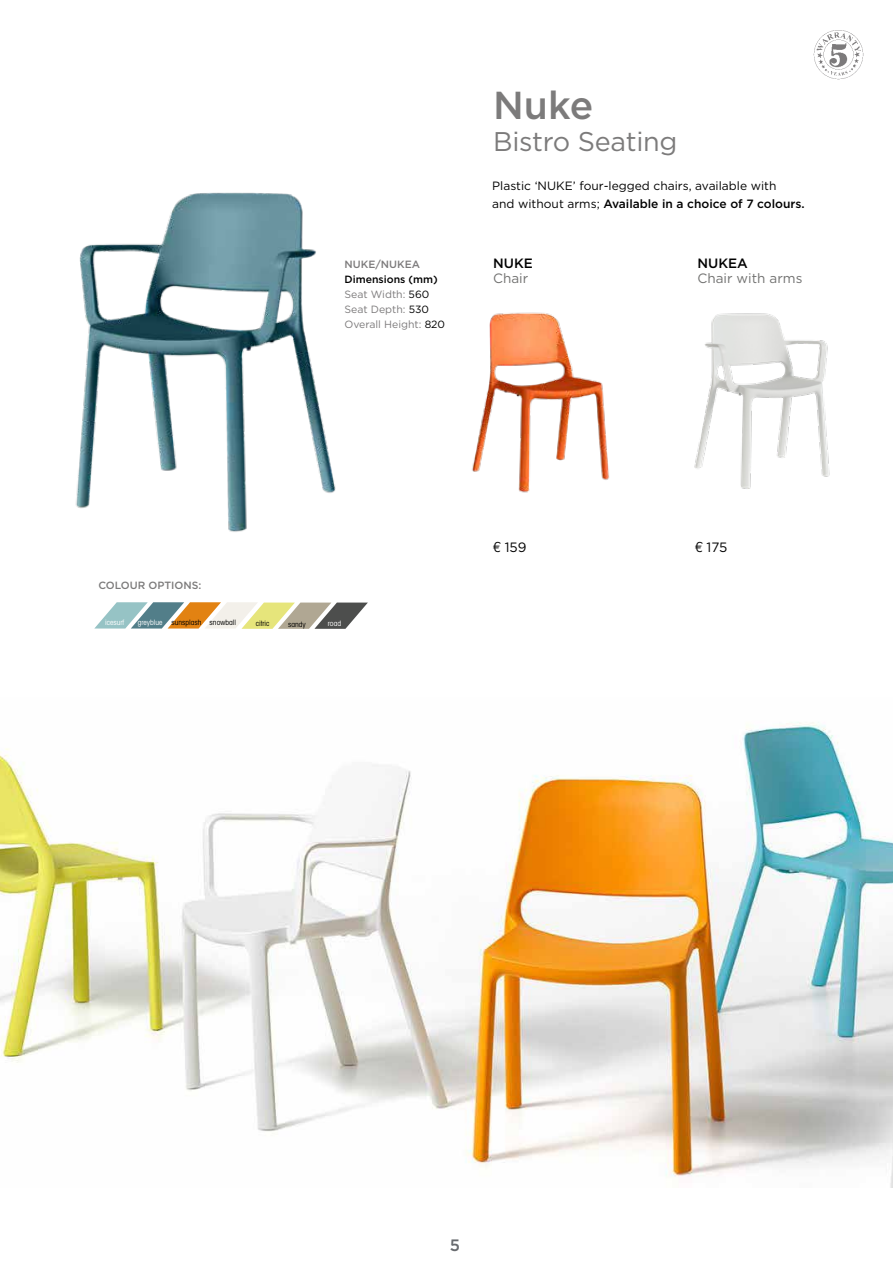
<style>
.page{position:relative;width:893px;height:1263px;background:#fff}
.page>*{position:absolute;margin:0;border:0;box-sizing:border-box;transform-origin:0 0}
.t1{font:500 39px "Gotham HTF";color:#7c7b7b}
.t2{font:27px "Gotham HTF";letter-spacing:-.01em;color:#7c7b7b}
.t3{font:500 16.5px "Gotham HTF";color:#686b6f}
.t4{font:13.5px "Gotham HTF";color:#727271}
.t5{font:500 13.5px "Gotham HTF";color:#000}
.t6{font:13.5px "Gotham HTF";letter-spacing:-.005em;color:#000}
.t7{font:12px/18px "Gotham HTF";color:#000}
.t8{font:10.5px/15px "Gotham HTF";color:#7c7a7b}
.t9{font:500 10.5px "Gotham HTF";color:#7c7b7b}
.t10{font:500 10.5px "Gotham HTF";color:#7c7a7b}
.t11{font:condensed 7.5px "Avant Garde";color:#000}
.t12{font:condensed 7.5px "Avant Garde";color:#fff}
.s1{font-weight:500;color:#000}
.s2{color:#000}
.s3{font-weight:500}
.s4{color:#fff}
.s5{font-family:"Avant Garde"}
</style>
<div class="page">
<img style="left:0;top:722px;width:893px;height:466px">
<img style="left:813px;top:30px;width:51px;height:50px">
<svg style="left:94px;top:602px;width:274px;height:27px"></svg>
<img style="left:694px;top:313px;width:136px;height:176px">
<img style="left:472px;top:312px;width:138px;height:181px">
<img style="left:75px;top:192px;width:261px;height:340px">
<p class="t10" style="left:344px;top:258px;width:77px">NUKE/NUKEA</p>
<p class="t8" style="left:344px;top:272px;width:102px"><span class="s1">Dimensions (mm)<br></span>Seat Width: <span class="s2">560<br></span>Seat Depth: <span class="s2">530<br></span>Overall Height: <span class="s2">820</span></p>
<h1 class="t1" style="left:493px;top:83px;width:102px">Nuke</h1>
<h2 class="t2" style="left:493px;top:126px;width:186px">Bistro Seating</h2>
<p class="t7" style="left:492px;top:177px;width:314px">Plastic ‘NUKE’ four-legged chairs, available with<br>and without arms; <span class="s3">Available in a choice of 7 colours.</span></p>
<p class="t5" style="left:493px;top:255px;width:41px">NUKE</p>
<p class="t4" style="left:493px;top:270px;width:37px">Chair</p>
<p class="t5" style="left:697px;top:255px;width:52px">NUKEA</p>
<p class="t4" style="left:697px;top:270px;width:107px">Chair with arms</p>
<p class="t9" style="left:98px;top:579px;width:105px">COLOUR OPTIONS:</p>
<p class="t12" style="left:105px;top:618px;width:21px">icesurf</p>
<p class="t11" style="left:138px;top:618px;width:100px"><span class="s4">greyblue</span> sunsplash snowball</p>
<p class="t11" style="left:256px;top:618px;width:15px">citric</p>
<p class="t11" style="left:288px;top:619px;width:19px">sandy</p>
<p class="t12" style="left:328px;top:618px;width:15px">road</p>
<p class="t6" style="left:493px;top:540px;width:35px"><span class="s5">€</span> 159</p>
<p class="t6" style="left:695px;top:540px;width:34px"><span class="s5">€</span> 175</p>
<h3 class="t3" style="left:450px;top:1236px;width:12px">5</h3>
</div>
